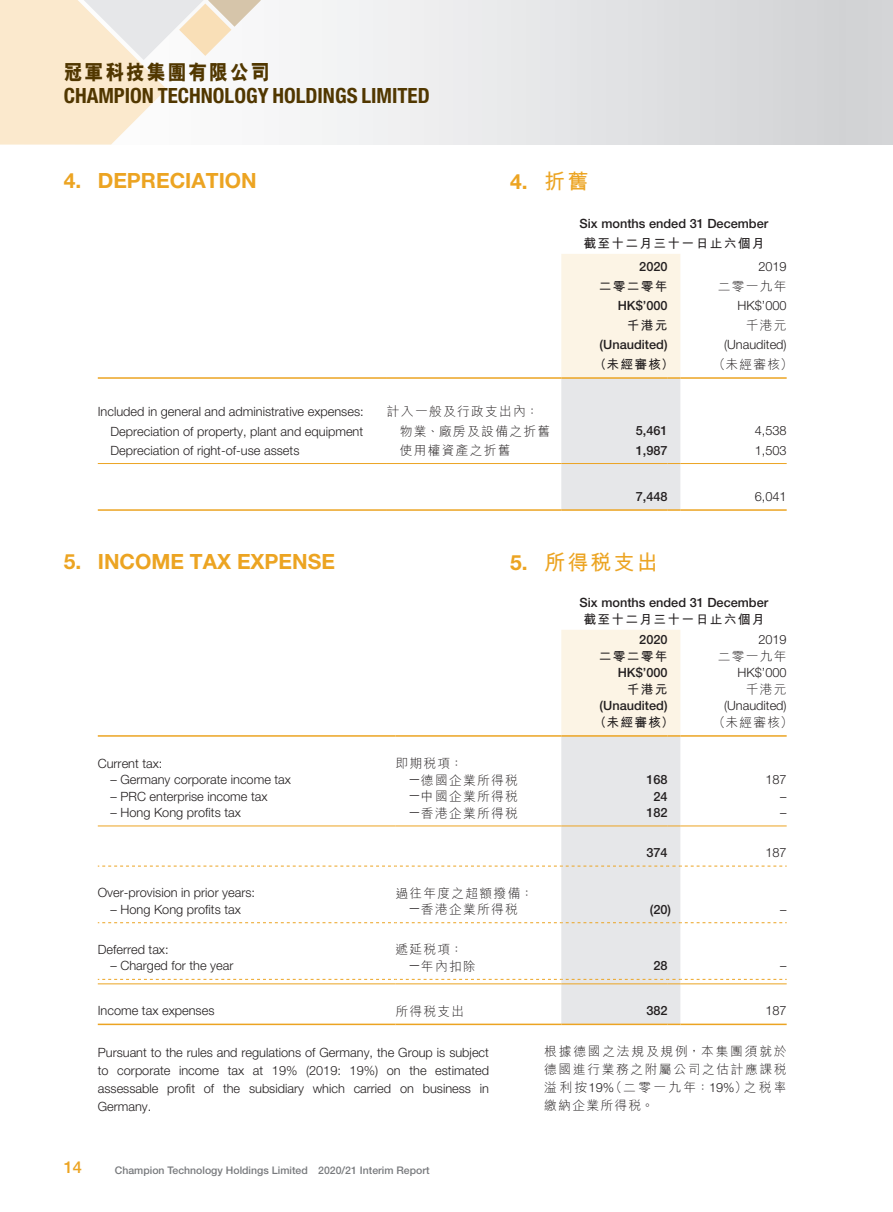
<style>
.page{position:relative;width:893px;height:1212px;background:#fff}
.page>*{position:absolute;margin:0;border:0;box-sizing:border-box;transform-origin:0 0}
.t1{font:700 21px "Helvetica Neue LT Std";color:#eca422}
.t2{font:700 condensed 21px "Helvetica Neue LT Std";color:#513700}
.t3{font:800 21px "M Hei HK";letter-spacing:.1em;color:#513700;scale:.9 1}
.t4{font:700 21px "M Hei HK";letter-spacing:.1em;color:#eca422}
.t5{font:500 16.5px "Helvetica Neue LT Std";color:#eca422}
.t6{font:300 12.75px/18px "Helvetica Neue LT Std";color:#231f20;text-align:justify}
.t7{font:300 12.75px/18px "M Hei HK";letter-spacing:.1em;color:#231f20;text-align:justify}
.t8{font:500 12.75px "Helvetica Neue LT Std";color:#231f20}
.t9{font:700 12.75px "M Hei HK";letter-spacing:.1em;color:#231f20}
.t10{font:500 10.5px "Helvetica Neue LT Std";color:#787a7d}
.s1{font-family:"M Hei HK"}
.s2{font-family:"Helvetica Neue LT Std"}
</style>
<div class="page">
<svg style="left:300px;top:0;width:593px;height:145px"></svg>
<svg style="left:0;top:0;width:261px;height:145px"></svg>
<hr style="left:98px;top:377px;width:289px;height:2px;background:#eca422">
<hr style="left:387px;top:377px;width:174px;height:2px;background:#eca422">
<hr style="left:680px;top:377px;width:107px;height:2px;background:#eca422">
<hr style="left:98px;top:463px;width:289px;height:1px;background:#eca422">
<hr style="left:387px;top:463px;width:174px;height:1px;background:#eca422">
<hr style="left:680px;top:463px;width:107px;height:1px;background:#eca422">
<hr style="left:98px;top:509px;width:289px;height:2px;background:#eca422">
<hr style="left:387px;top:509px;width:174px;height:2px;background:#eca422">
<svg style="left:561px;top:254px;width:119px;height:257px;background:#f0ece4"></svg>
<hr style="left:680px;top:509px;width:107px;height:2px;background:#eca422">
<svg style="left:98px;top:630px;width:689px;height:395px"></svg>
<h1 class="t3" style="left:64px;top:62px;width:230px">冠軍科技集團有限公司</h1>
<h1 class="t2" style="left:64px;top:83px;width:367px">CHAMPION TECHNOLOGY HOLDINGS LIMITED</h1>
<h1 class="t1" style="left:64px;top:167px;width:195px">4. DEPRECIATION</h1>
<h1 class="t1" style="left:510px;top:168px;width:80px">4. <span class="s1">折舊</span></h1>
<p class="t8" style="left:580px;top:216px;width:190px">Six months ended 31 December</p>
<p class="t9" style="left:583px;top:234px;width:183px">截至十二月三十一日止六個月</p>
<p class="t8" style="left:639px;top:259px;width:30px">2020</p>
<p class="t6" style="left:758px;top:257px;width:30px">2019</p>
<p class="t9" style="left:599px;top:277px;width:70px">二零二零年</p>
<p class="t7" style="left:718px;top:277px;width:70px">二零一九年</p>
<p class="t8" style="left:618px;top:298px;width:51px">HK$’000</p>
<p class="t6" style="left:737px;top:296px;width:51px">HK$’000</p>
<p class="t9" style="left:627px;top:316px;width:42px">千港元</p>
<p class="t7" style="left:746px;top:316px;width:42px">千港元</p>
<p class="t8" style="left:600px;top:337px;width:70px">(Unaudited)</p>
<p class="t6" style="left:724px;top:335px;width:64px">(Unaudited)</p>
<p class="t9" style="left:594px;top:355px;width:82px">（未經審核）</p>
<p class="t7" style="left:713px;top:355px;width:82px">（未經審核）</p>
<p class="t6" style="left:98px;top:402px;width:267px">Included in general and administrative expenses:</p>
<p class="t7" style="left:387px;top:402px;width:153px">計入一般及行政支出內：</p>
<p class="t6" style="left:111px;top:422px;width:254px">Depreciation of property, plant and equipment</p>
<p class="t7" style="left:400px;top:422px;width:152px">物業、廠房及設備之折舊</p>
<p class="t8" style="left:636px;top:423px;width:33px">5,461</p>
<p class="t6" style="left:755px;top:421px;width:33px">4,538</p>
<p class="t6" style="left:111px;top:441px;width:190px">Depreciation of right-of-use assets</p>
<p class="t7" style="left:400px;top:441px;width:112px">使用權資產之折舊</p>
<p class="t8" style="left:636px;top:442px;width:33px">1,987</p>
<p class="t6" style="left:755px;top:441px;width:33px">1,503</p>
<p class="t8" style="left:636px;top:488px;width:33px">7,448</p>
<p class="t6" style="left:755px;top:487px;width:33px">6,041</p>
<h1 class="t1" style="left:64px;top:549px;width:273px">5. INCOME TAX EXPENSE</h1>
<h1 class="t4" style="left:510px;top:547px;width:149px"><span class="s2">5.</span> 所得稅支出</h1>
<p class="t8" style="left:580px;top:595px;width:190px">Six months ended 31 December</p>
<p class="t9" style="left:583px;top:610px;width:183px">截至十二月三十一日止六個月</p>
<p class="t8" style="left:639px;top:632px;width:30px">2020</p>
<p class="t6" style="left:758px;top:630px;width:30px">2019</p>
<p class="t9" style="left:599px;top:647px;width:70px">二零二零年</p>
<p class="t7" style="left:718px;top:647px;width:70px">二零一九年</p>
<p class="t8" style="left:618px;top:665px;width:51px">HK$’000</p>
<p class="t6" style="left:737px;top:663px;width:51px">HK$’000</p>
<p class="t9" style="left:627px;top:680px;width:42px">千港元</p>
<p class="t7" style="left:746px;top:680px;width:42px">千港元</p>
<p class="t8" style="left:600px;top:698px;width:70px">(Unaudited)</p>
<p class="t6" style="left:724px;top:696px;width:64px">(Unaudited)</p>
<p class="t9" style="left:594px;top:713px;width:82px">（未經審核）</p>
<p class="t7" style="left:713px;top:713px;width:82px">（未經審核）</p>
<p class="t6" style="left:98px;top:754px;width:66px">Current tax:</p>
<p class="t7" style="left:395px;top:754px;width:69px">即期稅項：</p>
<p class="t6" style="left:111px;top:770px;width:182px">– Germany corporate income tax</p>
<p class="t7" style="left:408px;top:771px;width:111px"><sup>—</sup>德國企業所得稅</p>
<p class="t8" style="left:646px;top:772px;width:23px">168</p>
<p class="t6" style="left:765px;top:770px;width:23px">187</p>
<p class="t6" style="left:111px;top:787px;width:159px">– PRC enterprise income tax</p>
<p class="t7" style="left:408px;top:787px;width:111px"><span class="s2">—</span>中國企業所得稅</p>
<p class="t8" style="left:653px;top:788px;width:16px">24</p>
<p class="t6" style="left:780px;top:787px;width:8px">–</p>
<p class="t6" style="left:111px;top:803px;width:132px">– Hong Kong profits tax</p>
<p class="t7" style="left:408px;top:804px;width:111px"><sup>—</sup>香港企業所得稅</p>
<p class="t8" style="left:646px;top:805px;width:23px">182</p>
<p class="t6" style="left:780px;top:803px;width:8px">–</p>
<p class="t8" style="left:646px;top:845px;width:23px">374</p>
<p class="t6" style="left:765px;top:843px;width:23px">187</p>
<p class="t6" style="left:98px;top:883px;width:159px">Over-provision in prior years:</p>
<p class="t7" style="left:395px;top:884px;width:139px">過往年度之超額撥備：</p>
<p class="t6" style="left:111px;top:900px;width:132px">– Hong Kong profits tax</p>
<p class="t7" style="left:408px;top:900px;width:111px"><span class="s2">—</span>香港企業所得稅</p>
<p class="t8" style="left:650px;top:902px;width:23px">(20)</p>
<p class="t6" style="left:780px;top:900px;width:8px">–</p>
<p class="t6" style="left:98px;top:940px;width:72px">Deferred tax:</p>
<p class="t7" style="left:395px;top:940px;width:69px">遞延稅項：</p>
<p class="t6" style="left:111px;top:956px;width:124px">– Charged for the year</p>
<p class="t7" style="left:408px;top:957px;width:69px"><sup>—</sup>年內扣除</p>
<p class="t8" style="left:653px;top:958px;width:16px">28</p>
<p class="t6" style="left:780px;top:956px;width:8px">–</p>
<p class="t6" style="left:98px;top:1001px;width:118px">Income tax expenses</p>
<p class="t7" style="left:395px;top:1002px;width:70px">所得稅支出</p>
<p class="t8" style="left:646px;top:1003px;width:23px">382</p>
<p class="t6" style="left:765px;top:1001px;width:23px">187</p>
<p class="t6" style="left:98px;top:1043px;width:393px">Pursuant to the rules and regulations of Germany, the Group is subject to corporate income tax at 19% (2019: 19%) on the estimated assessable profit of the subsidiary which carried on business in Germany.</p>
<p class="t7" style="left:544px;top:1042px;width:244px">根據德國之法規及規例，本集團須就於德國進行業務之附屬公司之估計應課稅溢利按<span class="s2">19%</span>（二零一九年：<span class="s2">19%</span>）之稅率繳納企業所得稅。</p>
<p class="t5" style="left:64px;top:1157px;width:20px">14</p>
<p class="t10" style="left:115px;top:1164px;width:316px">Champion Technology Holdings Limited 2020/21 Interim Report</p>
</div>
